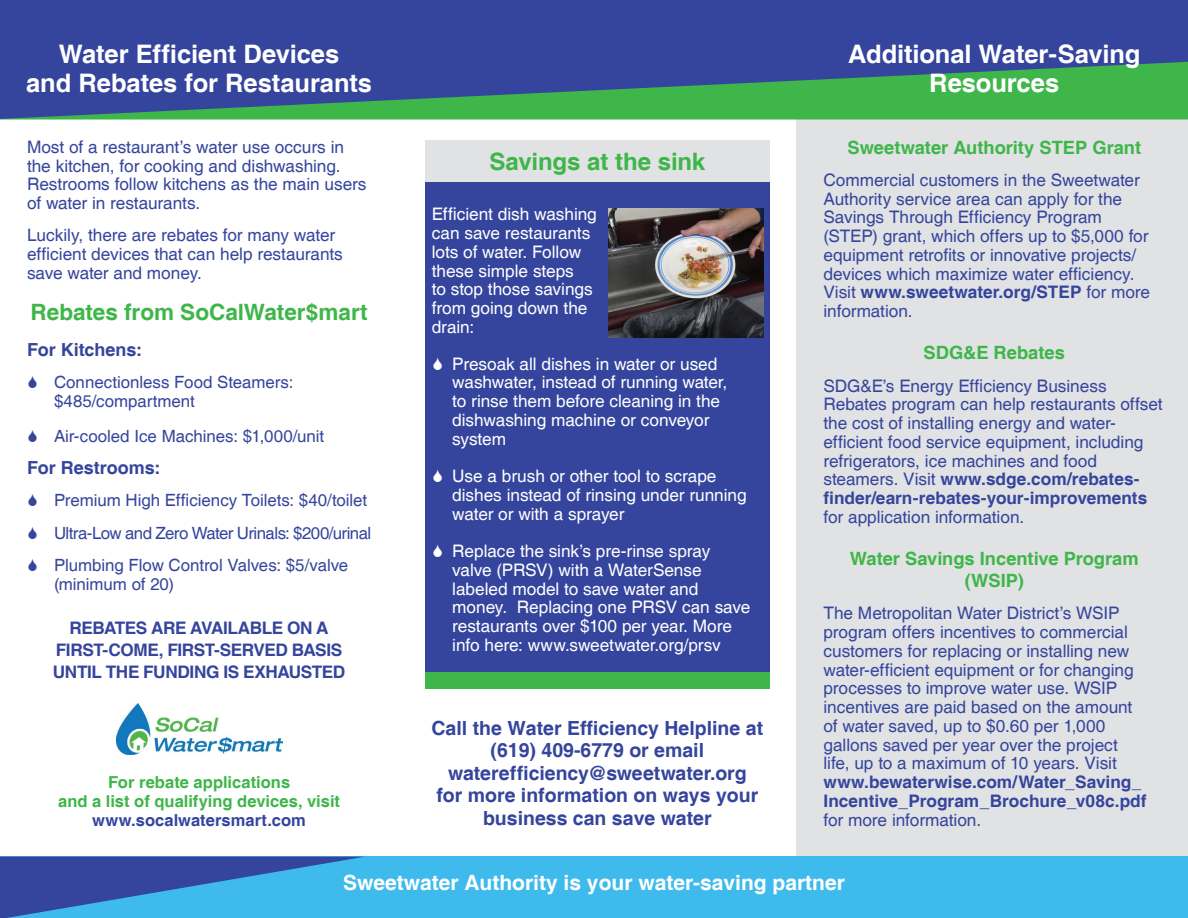
<style>
.page{position:relative;width:1188px;height:918px;background:#fff}
.page>*{position:absolute;margin:0;border:0;box-sizing:border-box;transform-origin:0 0}
.t1{font:700 25.5px/28.5px "Helvetica";letter-spacing:-.005em;color:#fff;text-align:center}
.t2{font:700 24px "Helvetica";letter-spacing:-.005em;color:#3eb649}
.t3{font:700 22.5px "Helvetica";color:#3eb649}
.t4{font:700 21px "Helvetica";color:#fff}
.t5{font:700 19.5px/22.5px "Helvetica";color:#35459d;text-align:center}
.t6{font:700 18.3px/21.9px "Helvetica";color:#3eb649;text-align:center}
.t7{font:700 18px "Helvetica";color:#35459d}
.t8{font:17.25px/18.8px "Helvetica";letter-spacing:-.005em;color:#35459d}
.t9{font:17.25px/18.8px "Helvetica";letter-spacing:-.005em;color:#fff}
.t10{font:700 17.25px/22px "Helvetica";letter-spacing:-.025em;color:#35459d;text-align:center}
.t11{font:16.8px/32.2px "Helvetica";letter-spacing:-.005em;color:#35459d}
.t12{font:700 16.5px/18.8px "Helvetica";color:#3eb649;text-align:center}
.s1{color:#35459d}
.s2{font-weight:700}
</style>
<div class="page">
<div style="left:796px;top:107px;width:392px;height:810px;background:#e1e2e4"></div>
<svg style="left:0;top:0;width:1188px;height:119px;background:#376088"></svg>
<div style="left:425px;top:140px;width:345px;height:532px;background:#35459d"></div>
<div style="left:425px;top:140px;width:345px;height:42px;background:#e1e2e4"></div>
<img style="left:608px;top:208px;width:156px;height:130px">
<div style="left:0;top:857px;width:1188px;height:61px;background:#3ebbec"></div>
<svg style="left:0;top:857px;width:363px;height:61px"></svg>
<div style="left:425px;top:672px;width:345px;height:17px;background:#3eb649"></div>
<img style="left:116px;top:703px;width:166px;height:52px">
<p class="t1" style="left:26px;top:41px;width:348px">Water Efficient Devices<br>and Rebates for Restaurants</p>
<p class="t8" style="left:27px;top:138px;width:341px">Most of a restaurant’s water use occurs in the kitchen, for cooking and dishwashing.<br>Restrooms follow kitchens as the main users of water in restaurants.</p>
<p class="t8" style="left:27px;top:227px;width:317px">Luckily, there are rebates for many water efficient devices that can help restaurants save water and money.</p>
<p class="t3" style="left:31px;top:299px;width:339px">Rebates from SoCalWater$mart</p>
<p class="t7" style="left:27px;top:338px;width:117px">For Kitchens:</p>
<p class="t11" style="left:54px;top:373px;width:241px;line-height:18.8px">Connectionless Food Steamers: $485/compartment</p>
<p class="t11" style="left:54px;top:420px;width:272px">Air-cooled Ice Machines: $1,000/unit</p>
<p class="t7" style="left:27px;top:457px;width:135px">For Restrooms:</p>
<p class="t11" style="left:54px;top:485px;width:319px">Premium High Efficiency Toilets: $40/toilet<br>Ultra-Low and Zero Water Urinals: $200/urinal<br>Plumbing Flow Control Valves: $5/valve</p>
<p class="t11" style="left:54px;top:568px;width:122px">(minimum of 20)</p>
<p class="t10" style="left:53px;top:618px;width:294px">REBATES ARE AVAILABLE ON A<br>FIRST-COME, FIRST-SERVED BASIS<br>UNTIL THE FUNDING IS EXHAUSTED</p>
<p class="t12" style="left:58px;top:774px;width:283px">For rebate applications<br>and a list of qualifying devices, visit <span class="s1">www.socalwatersmart.com</span></p>
<p class="t2" style="left:489px;top:147px;width:217px">Savings at the sink</p>
<p class="t9" style="left:432px;top:206px;width:167px">Efficient dish washing can save restaurants lots of water. Follow these simple steps<br>to stop those savings from going down the drain:</p>
<p class="t9" style="left:452px;top:355px;width:277px">Presoak all dishes in water or used washwater, instead of running water, to rinse them before cleaning in the dishwashing machine or conveyor system</p>
<p class="t9" style="left:452px;top:467px;width:296px">Use a brush or other tool to scrape dishes instead of rinsing under running water or with a sprayer</p>
<p class="t9" style="left:452px;top:542px;width:300px">Replace the sink’s pre-rinse spray valve (PRSV) with a WaterSense labeled model to save water and money. Replacing one PRSV can save restaurants over $100 per year. More info here: www.sweetwater.org/prsv</p>
<p class="t5" style="left:432px;top:718px;width:333px">Call the Water Efficiency Helpline at (619) 409-6779 or email waterefficiency@sweetwater.org<br>for more information on ways your business can save water</p>
<p class="t1" style="left:848px;top:41px;width:294px">Additional Water-Saving<br>Resources</p>
<p class="t6" style="left:847px;top:137px;width:295px">Sweetwater Authority STEP Grant</p>
<p class="t8" style="left:824px;top:171px;width:328px">Commercial customers in the Sweetwater Authority service area can apply for the Savings Through Efficiency Program (STEP) grant, which offers up to $5,000 for equipment retrofits or innovative projects/ devices which maximize water efficiency.<br>Visit <span class="s2">www.sweetwater.org/STEP</span> for more information.</p>
<p class="t6" style="left:924px;top:343px;width:143px">SDG&amp;E Rebates</p>
<p class="t8" style="left:824px;top:377px;width:341px">SDG&amp;E’s Energy Efficiency Business Rebates program can help restaurants offset the cost of installing energy and water&shy;efficient food service equipment, including refrigerators, ice machines and food steamers. Visit <span class="s2">www.sdge.com/rebates&shy;finder/earn-rebates-your-improvements </span>for application information.</p>
<p class="t6" style="left:850px;top:549px;width:290px">Water Savings Incentive Program (WSIP)</p>
<p class="t8" style="left:824px;top:605px;width:325px">The Metropolitan Water District’s WSIP program offers incentives to commercial customers for replacing or installing new water-efficient equipment or for changing processes to improve water use. WSIP incentives are paid based on the amount of water saved, up to $0.60 per 1,000 gallons saved per year over the project life, up to a maximum of 10 years. Visit <span class="s2">www.bewaterwise.com/Water_Saving_ Incentive_Program_Brochure_v08c.pdf </span>for more information.</p>
<p class="t4" style="left:343px;top:870px;width:503px">Sweetwater Authority is your water-saving partner</p>
</div>
